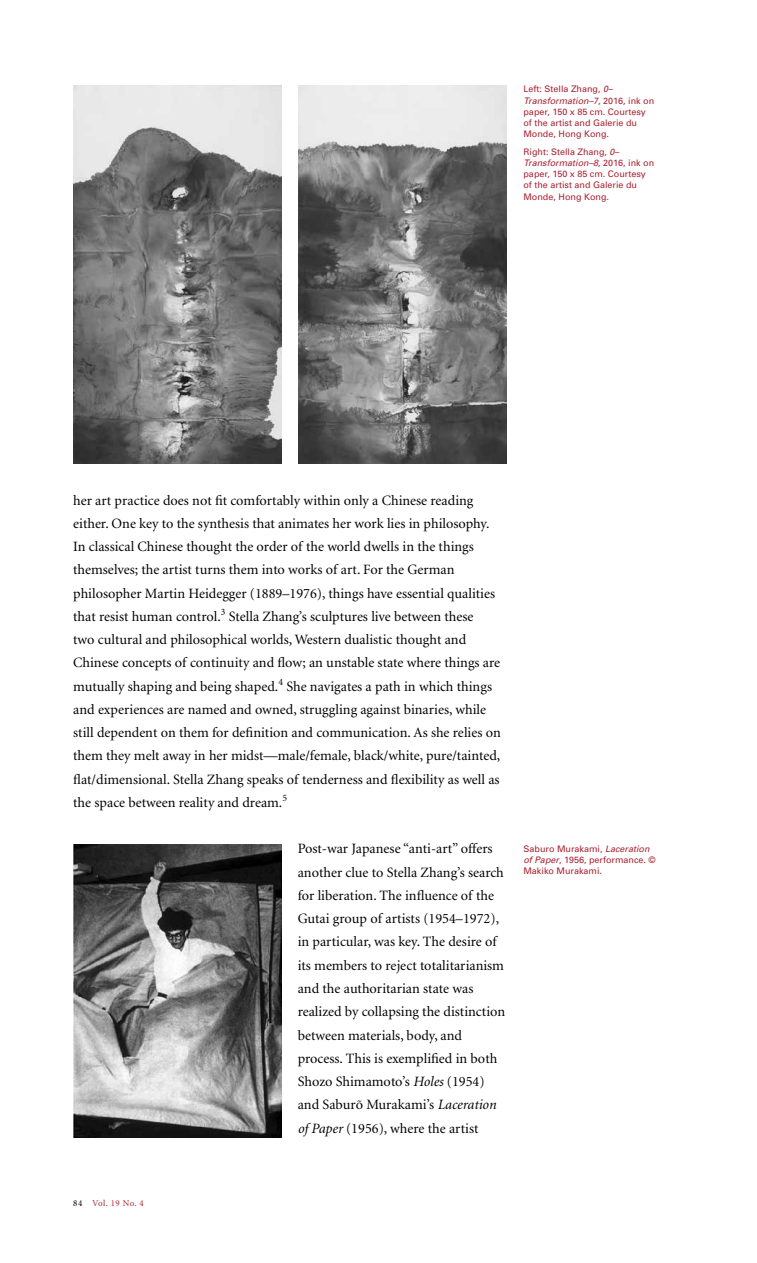
<style>
.page{position:relative;width:757px;height:1263px;background:#fff}
.page>*{position:absolute;margin:0;border:0;box-sizing:border-box;transform-origin:0 0}
.t1{font:14.25px/23.2px "Minion";color:#000}
.t2{font:9px/11.2px "Univers";color:#a92232}
.t3{font:9px "Minion";letter-spacing:.05em;color:#a92232}
.s1{font-style:italic}
.s2{color:#000}
</style>
<div class="page">
<img style="left:73px;top:844px;width:208px;height:293px">
<img style="left:74px;top:85px;width:207px;height:379px">
<img style="left:299px;top:85px;width:208px;height:379px">
<p class="t2" style="left:523px;top:83px;width:132px">Left: Stella Zhang, <span class="s1">0–<br>Transformation–7</span>, 2016, ink on paper, 150 x 85 cm. Courtesy of the artist and Galerie du<br>Monde, Hong Kong.</p>
<p class="t2" style="left:523px;top:146px;width:132px">Right: Stella Zhang, <span class="s1">0–<br>Transformation–8</span>, 2016, ink on paper, 150 x 85 cm. Courtesy of the artist and Galerie du<br>Monde, Hong Kong.</p>
<p class="t1" style="left:73px;top:489px;width:429px">her art practice does not fit comfortably within only a Chinese reading either. One key to the synthesis that animates her work lies in philosophy.<br>In classical Chinese thought the order of the world dwells in the things themselves; the artist turns them into works of art. For the German philosopher Martin Heidegger (1889–1976), things have essential qualities that resist human control.<sup>3</sup> Stella Zhang’s sculptures live between these<br>two cultural and philosophical worlds, Western dualistic thought and Chinese concepts of continuity and flow; an unstable state where things are mutually shaping and being shaped.<sup>4</sup> She navigates a path in which things and experiences are named and owned, struggling against binaries, while still dependent on them for definition and communication. As she relies on them they melt away in her midst—male/female, black/white, pure/tainted, flat/dimensional. Stella Zhang speaks of tenderness and flexibility as well as the space between reality and dream.<sup>5</sup></p>
<p class="t1" style="left:298px;top:838px;width:209px">Post-war Japanese “anti-art” offers another clue to Stella Zhang’s search for liberation. The influence of the Gutai group of artists (1954–1972), in particular, was key. The desire of its members to reject totalitarianism and the authoritarian state was realized by collapsing the distinction between materials, body, and process. This is exemplified in both Shozo Shimamoto’s <span class="s1">Holes</span> (1954) and Saburõ Murakami’s <span class="s1">Laceration of Paper</span> (1956), where the artist</p>
<p class="t2" style="left:523px;top:843px;width:134px">Saburo Murakami, <span class="s1">Laceration of Paper</span>, 1956, performance. ©<br>Makiko Murakami.</p>
<p class="t3" style="left:73px;top:1199px;width:72px"><span class="s2">84</span> Vol. 19 No. 4</p>
</div>
